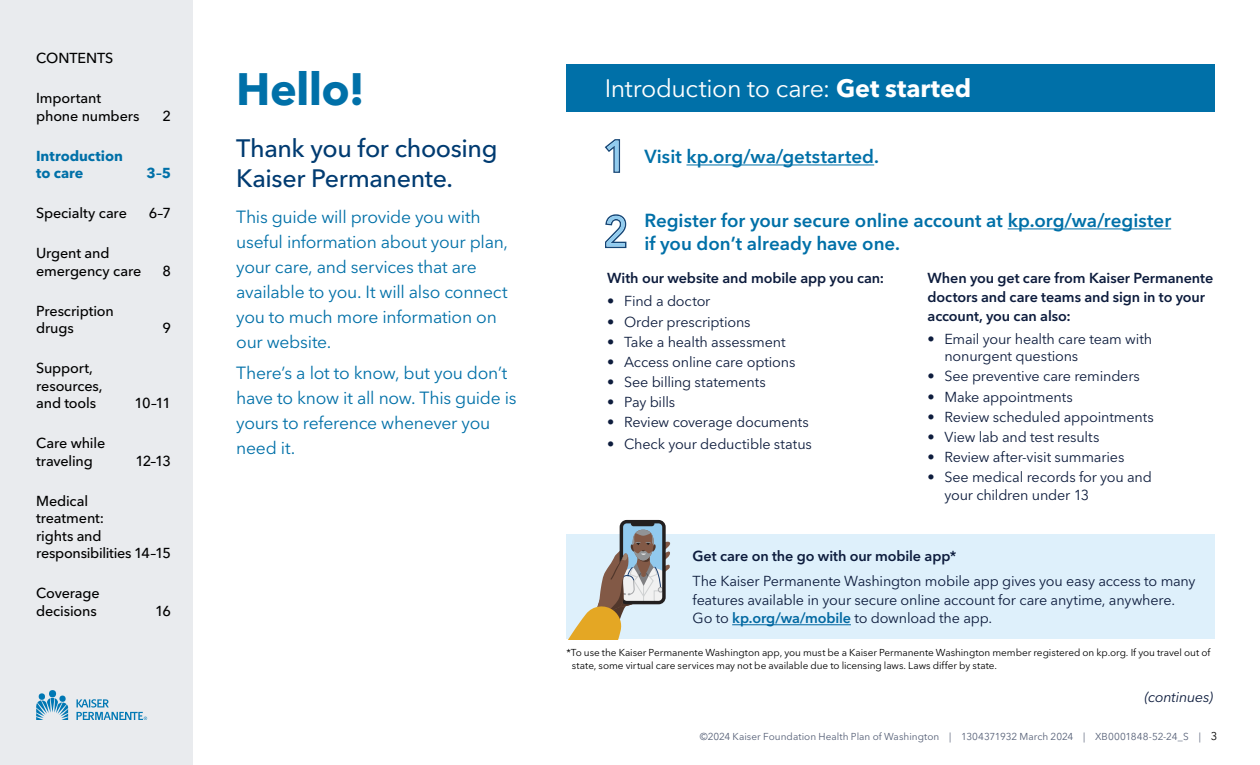
<style>
.page{position:relative;width:1260px;height:765px;background:#fff}
.page>*{position:absolute;margin:0;border:0;box-sizing:border-box;transform-origin:0 0}
.t1{font:700 45px "Avenir Next LT Pro";letter-spacing:-.015em;color:#0070a8}
.t2{font:500 25px/30px "Avenir Next LT Pro";letter-spacing:-.015em;color:#003b71}
.t3{font:25px "Avenir Next LT Pro";letter-spacing:-.02em;color:#fff}
.t4{font:600 18.75px/22.5px "Avenir Next LT Pro";color:#0070a8}
.t5{font:17.5px/25px "Avenir Next LT Pro";letter-spacing:-.015em;color:#0070a8}
.t6{font:14.38px/17.5px "Avenir Next LT Pro";letter-spacing:-.01em;color:#0d1c3d}
.t7{font:500 14.38px/17.5px "Avenir Next LT Pro";letter-spacing:-.01em;color:#000}
.t8{font:600 14.38px/18.8px "Avenir Next LT Pro";letter-spacing:-.005em;color:#0d1c3d}
.t9{font:700 14.38px/17.5px "Avenir Next LT Pro";color:#0070a8}
.t10{font:italic 14.38px "Avenir Next LT Pro";letter-spacing:-.015em;color:#0d1c3d}
.t11{font:10px/12.5px "Avenir Next LT Pro";letter-spacing:-.005em;color:#000}
.t12{font:10px "Avenir Next LT Pro";letter-spacing:.005em;color:#566077}
.s1{font-weight:700}
.s2{font-weight:600;color:#0168a1}
.s3{font-size:11.25px;color:#000}
</style>
<div class="page">
<div style="left:0;top:0;width:193px;height:765px;background:#e9ebee"></div>
<svg style="left:36px;top:693px;width:32px;height:27px"></svg>
<div style="left:49px;top:690px;width:7px;height:7px;background:#0178b4;border-radius:50%"></div>
<svg style="left:77px;top:699px;width:70px;height:21px"></svg>
<div style="left:566px;top:64px;width:649px;height:48px;background:#0070a8"></div>
<svg style="left:605px;top:139px;width:15px;height:34px"></svg>
<hr style="left:686px;top:164px;width:188px;height:1px;background:#0070a8">
<svg style="left:605px;top:214px;width:21px;height:34px"></svg>
<hr style="left:1008px;top:228px;width:163px;height:1px;background:#0070a8">
<div style="left:566px;top:535px;width:649px;height:104px;background:#def0fb"></div>
<hr style="left:732px;top:624px;width:119px;height:1px;background:#0168a1">
<svg style="left:621px;top:522px;width:43px;height:81px"></svg>
<div style="left:620px;top:520px;width:46px;height:84px;border:3px solid #221f1f;border-radius:5px"></div>
<svg style="left:566px;top:530px;width:107px;height:109px"></svg>
<div style="left:631px;top:521px;width:23px;height:5px;background:#221f1f;border-radius:3px"></div>
<p class="t7" style="left:36px;top:49px;width:79px">CONTENTS</p>
<p class="t7" style="left:36px;top:90px;width:105px">Important phone numbers</p>
<p class="t7" style="left:163px;top:107px;width:10px">2</p>
<p class="t9" style="left:36px;top:147px;width:88px">Introduction to care</p>
<p class="t9" style="left:147px;top:165px;width:26px">3–5</p>
<p class="t7" style="left:36px;top:205px;width:92px">Specialty care</p>
<p class="t7" style="left:149px;top:205px;width:24px">6–7</p>
<p class="t7" style="left:36px;top:245px;width:107px">Urgent and emergency care</p>
<p class="t7" style="left:163px;top:262px;width:10px">8</p>
<p class="t7" style="left:36px;top:302px;width:79px">Prescription drugs</p>
<p class="t7" style="left:36px;top:360px;width:68px">Support, resources, and tools</p>
<p class="t7" style="left:163px;top:320px;width:10px">9</p>
<p class="t7" style="left:135px;top:395px;width:38px">10–11</p>
<p class="t7" style="left:36px;top:435px;width:71px">Care while traveling</p>
<p class="t7" style="left:135px;top:452px;width:37px">12–13</p>
<p class="t7" style="left:36px;top:492px;width:136px">Medical<br>treatment:<br>rights and responsibilities 14–15</p>
<p class="t7" style="left:36px;top:585px;width:65px">Coverage decisions</p>
<p class="t7" style="left:155px;top:602px;width:17px">16</p>
<p class="t1" style="left:236px;top:61px;width:130px">Hello!</p>
<p class="t2" style="left:236px;top:133px;width:263px">Thank you for choosing<br>Kaiser Permanente.</p>
<p class="t5" style="left:236px;top:205px;width:273px">This guide will provide you with useful information about your plan, your care, and services that are available to you. It will also connect you to much more information on our website.</p>
<p class="t5" style="left:236px;top:361px;width:282px">There’s a lot to know, but you don’t have to know it all now. This guide is yours to reference whenever you need it.</p>
<h2 class="t3" style="left:605px;top:74px;width:368px">Introduction to care: <span class="s1">Get started</span></h2>
<p class="t4" style="left:644px;top:145px;width:236px">Visit kp.org/wa/getstarted.</p>
<p class="t4" style="left:644px;top:209px;width:528px">Register for your secure online account at kp.org/wa/register if you don’t already have one.</p>
<p class="t8" style="left:607px;top:269px;width:279px">With our website and mobile app you can:</p>
<p class="t6" style="left:607px;top:293px;width:105px">• Find a doctor</p>
<p class="t6" style="left:607px;top:313px;width:145px">• Order prescriptions</p>
<p class="t6" style="left:607px;top:333px;width:180px">• Take a health assessment</p>
<p class="t6" style="left:607px;top:353px;width:190px">• Access online care options</p>
<p class="t6" style="left:607px;top:373px;width:160px">• See billing statements</p>
<p class="t6" style="left:607px;top:394px;width:69px">• Pay bills</p>
<p class="t6" style="left:607px;top:414px;width:203px">• Review coverage documents</p>
<p class="t6" style="left:607px;top:435px;width:206px">• Check your deductible status</p>
<p class="t8" style="left:928px;top:269px;width:287px">When you get care from Kaiser Permanente doctors and care teams and sign in to your account, you can also:</p>
<p class="t6" style="left:944px;top:330px;width:209px;text-indent:-17px">• Email your health care team with nonurgent questions</p>
<p class="t6" style="left:928px;top:368px;width:214px">• See preventive care reminders</p>
<p class="t6" style="left:928px;top:388px;width:147px">• Make appointments</p>
<p class="t6" style="left:928px;top:408px;width:228px">• Review scheduled appointments</p>
<p class="t6" style="left:928px;top:428px;width:173px">• View lab and test results</p>
<p class="t6" style="left:928px;top:449px;width:198px">• Review after-visit summaries</p>
<p class="t6" style="left:944px;top:469px;width:209px;text-indent:-17px">• See medical records for you and your children under 13</p>
<p class="t8" style="left:693px;top:547px;width:265px">Get care on the go with our mobile app*</p>
<p class="t6" style="left:693px;top:571px;width:505px;line-height:18.8px">The Kaiser Permanente Washington mobile app gives you easy access to many features available in your secure online account for care anytime, anywhere.<br>Go to <span class="s2">kp.org/wa/mobile</span> to download the app.</p>
<p class="t11" style="left:572px;top:647px;width:640px;text-indent:-6px">*To use the Kaiser Permanente Washington app, you must be a Kaiser Permanente Washington member registered on kp.org. If you travel out of state, some virtual care services may not be available due to licensing laws. Laws differ by state.</p>
<p class="t10" style="left:1145px;top:688px;width:70px">(continues)</p>
<p class="t12" style="left:700px;top:731px;width:387px">©2024 Kaiser Foundation Health Plan of Washington | 1304371932 March 2024 |</p>
<p class="t12" style="left:1199px;top:731px;width:20px">| <span class="s3">3</span></p>
<p class="t12" style="left:1095px;top:731px;width:95px">XB0001848-52-24_S</p>
</div>
